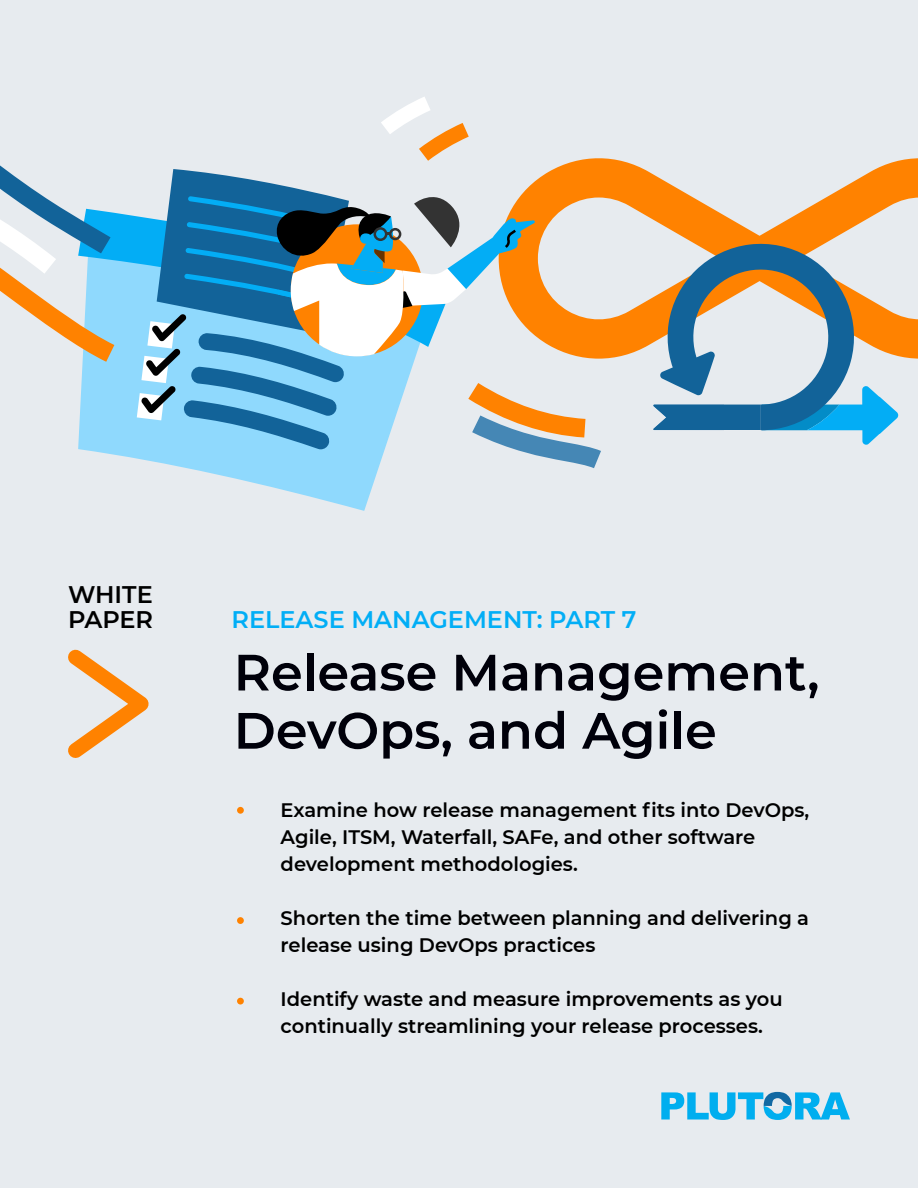
<style>
.page{position:relative;width:918px;height:1188px;background:#e7ebef}
.page>*{position:absolute;margin:0;border:0;box-sizing:border-box;transform-origin:0 0}
.t1{font:600 51px/58.2px "Montserrat";color:#00000a}
.t2{font:600 24px "Montserrat";color:#02aef6}
.t3{font:600 24px/25.5px "Montserrat";color:#000}
.t4{font:600 19.5px/27px "Montserrat";color:#000}
</style>
<div class="page">
<svg style="left:68px;top:649px;width:81px;height:109px"></svg>
<svg style="left:661px;top:1092px;width:189px;height:28px"></svg>
<div style="left:237px;top:807px;width:7px;height:7px;background:#ff8200;border-radius:50%"></div>
<div style="left:237px;top:917px;width:7px;height:7px;background:#ff8200;border-radius:50%"></div>
<div style="left:237px;top:998px;width:7px;height:7px;background:#ff8200;border-radius:50%"></div>
<svg style="left:554px;top:158px;width:99px;height:201px"></svg>
<svg style="left:653px;top:158px;width:265px;height:287px"></svg>
<svg style="left:78px;top:347px;width:301px;height:164px"></svg>
<svg style="left:114px;top:212px;width:23px;height:135px;fill:#8fd9fd"></svg>
<svg style="left:0;top:165px;width:114px;height:197px"></svg>
<svg style="left:381px;top:97px;width:88px;height:64px"></svg>
<svg style="left:137px;top:169px;width:464px;height:299px"></svg>
<p class="t3" style="left:68px;top:583px;width:87px">WHITE<br>PAPER</p>
<p class="t2" style="left:232px;top:610px;width:406px">RELEASE MANAGEMENT: PART 7</p>
<h1 class="t1" style="left:234px;top:647px;width:587px">Release Management,<br>DevOps, and Agile</h1>
<p class="t4" style="left:281px;top:795px;width:530px">Examine how release management fits into DevOps,<br>Agile, ITSM, Waterfall, SAFe, and other software development methodologies.</p>
<p class="t4" style="left:281px;top:906px;width:530px">Shorten the time between planning and delivering a release using DevOps practices</p>
<p class="t4" style="left:281px;top:987px;width:503px">Identify waste and measure improvements as you continually streamlining your release processes.</p>
</div>
